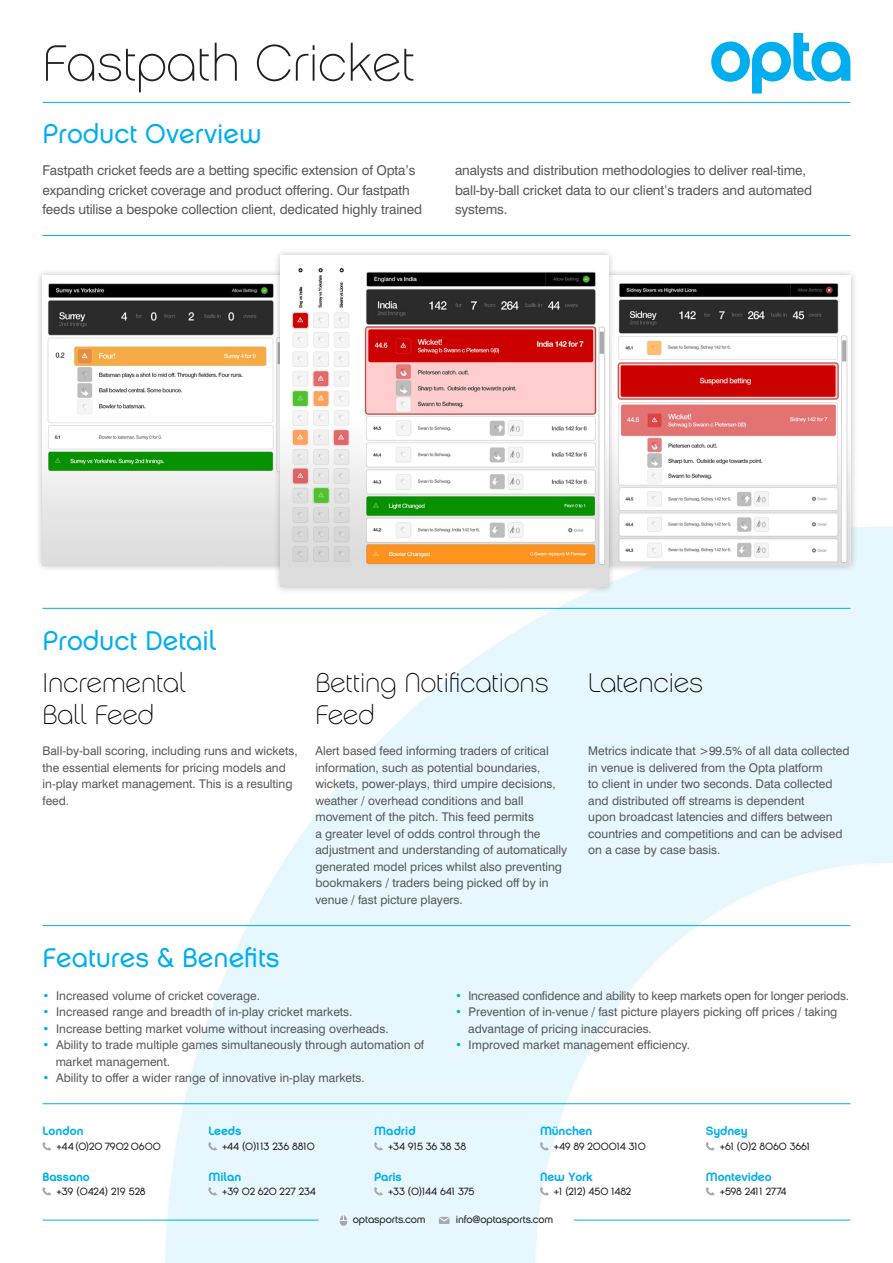
<style>
.page{position:relative;width:893px;height:1263px;background:#fff}
.page>*{position:absolute;margin:0;border:0;box-sizing:border-box;transform-origin:0 0}
.t1{font:51px "Chalet Paris Nineteen Seventy";color:#231f20}
.t2{font:27px/32.4px "Chalet Paris Nineteen Seventy";color:#040503}
.t3{font:27px "Chalet London Nineteen Seventy";color:#00aeef}
.t4{font:13.5px/19.5px "Swiss 721 BT";letter-spacing:-.01em;color:#57585a}
.t5{font:12px/16.5px "Swiss 721 BT";color:#57585a}
.t6{font:12px "Swiss 721 BT";letter-spacing:-.02em;color:#57585a}
.t7{font:12px "Chalet New York Nineteen Seventy";letter-spacing:-.01em;color:#00aeef}
.t8{font:10.5px "Chalet London Nineteen Seventy";letter-spacing:-.01em;color:#231f20}
.s1{font-family:"Chalet Paris Nineteen Sixty"}
.s2{font-family:"Chalet London Nineteen Sixty"}
.s3{color:#00aeef}
.s4{font-family:"Chalet New York Nineteen Sixty"}
.s5{font-family:"Chalet New York Nineteen Eighty"}
</style>
<div class="page">
<svg style="left:165px;top:527px;width:728px;height:736px;fill:#e6f7fd"></svg>
<hr style="left:43px;top:608px;width:807px;height:1px;background:#00aeef">
<hr style="left:43px;top:102px;width:807px;height:1px;background:#00aeef">
<hr style="left:43px;top:925px;width:807px;height:1px;background:#00aeef">
<hr style="left:43px;top:235px;width:807px;height:1px;background:#00aeef">
<div style="left:588px;top:269px;width:269px;height:304px;background:#231f20;opacity:.3"></div>
<img style="left:616px;top:276px;width:234px;height:289px">
<div style="left:36px;top:269px;width:276px;height:304px;background:#231f20;opacity:.3"></div>
<img style="left:43px;top:276px;width:231px;height:289px">
<div style="left:274px;top:249px;width:342px;height:345px;background:#231f20;opacity:.3"></div>
<img style="left:281px;top:256px;width:327px;height:331px">
<hr style="left:43px;top:1103px;width:807px;height:1px;background:#00aeef">
<svg style="left:439px;top:1217px;width:10px;height:7px"></svg>
<svg style="left:340px;top:1215px;width:7px;height:11px"></svg>
<svg style="left:42px;top:1142px;width:9px;height:9px"></svg>
<svg style="left:42px;top:1187px;width:9px;height:9px"></svg>
<svg style="left:205px;top:1142px;width:12px;height:11px"></svg>
<svg style="left:205px;top:1187px;width:12px;height:11px"></svg>
<svg style="left:371px;top:1142px;width:12px;height:11px"></svg>
<svg style="left:371px;top:1187px;width:12px;height:11px"></svg>
<svg style="left:537px;top:1142px;width:12px;height:11px"></svg>
<svg style="left:537px;top:1187px;width:12px;height:11px"></svg>
<svg style="left:703px;top:1142px;width:12px;height:11px"></svg>
<svg style="left:703px;top:1187px;width:12px;height:11px"></svg>
<hr style="left:43px;top:1220px;width:275px;height:1px;background:#00aeef">
<hr style="left:574px;top:1220px;width:276px;height:1px;background:#00aeef">
<svg style="left:711px;top:33px;width:139px;height:61px"></svg>
<p class="t1" style="left:43px;top:34px;width:374px">Fa<span class="s1">s</span>tpath Cric<span class="s1">k</span>et</p>
<p class="t3" style="left:43px;top:118px;width:221px">Product Overview</p>
<p class="t4" style="left:43px;top:161px;width:381px">Fastpath cricket feeds are a betting specific extension of Opta’s expanding cricket coverage and product offering. Our fastpath feeds utilise a bespoke collection client, dedicated highly trained</p>
<p class="t4" style="left:455px;top:161px;width:353px">analysts and distribution methodologies to deliver real-time,</p>
<p class="t4" style="left:455px;top:180px;width:359px">ball-by-ball cricket data to our client’s traders and automated systems.</p>
<p class="t3" style="left:43px;top:625px;width:175px">Product Detail</p>
<p class="t2" style="left:43px;top:667px;width:145px">Incremental</p>
<p class="t2" style="left:43px;top:699px;width:113px">Ball Feed</p>
<p class="t2" style="left:315px;top:667px;width:235px">Betting Notification<span class="s1">s<br></span>Feed</p>
<p class="t2" style="left:588px;top:667px;width:116px">Latencie<span class="s1">s</span></p>
<p class="t5" style="left:43px;top:743px;width:257px">Ball-by-ball scoring, including runs and wickets, the essential elements for pricing models and in-play market management. This is a resulting feed.</p>
<p class="t5" style="left:315px;top:743px;width:253px">Alert based feed informing traders of critical information, such as potential boundaries, wickets, power-plays, third umpire decisions, weather / overhead conditions and ball movement of the pitch. This feed permits<br>a greater level of odds control through the adjustment and understanding of automatically generated model prices whilst also preventing bookmakers / traders being picked off by in venue / fast picture players.</p>
<p class="t5" style="left:588px;top:743px;width:263px">Metrics indicate that &gt;99.5% of all data collected in venue is delivered from the Opta platform<br>to client in under two seconds. Data collected and distributed off streams is dependent<br>upon broadcast latencies and differs between countries and competitions and can be advised on a case by case basis.</p>
<p class="t3" style="left:43px;top:941px;width:238px">Feature<span class="s2">s</span> &amp; Benefit<span class="s2">s</span></p>
<p class="t5" style="left:43px;top:987px;width:219px"><span class="s3">•</span> Increased volume of cricket coverage.</p>
<p class="t5" style="left:43px;top:1003px;width:311px"><span class="s3">•</span> Increased range and breadth of in-play cricket markets.</p>
<p class="t5" style="left:43px;top:1020px;width:348px"><span class="s3">•</span> Increase betting market volume without increasing overheads.</p>
<p class="t5" style="left:43px;top:1036px;width:383px"><span class="s3">•</span> Ability to trade multiple games simultaneously through automation of</p>
<p class="t5" style="left:56px;top:1053px;width:116px">market management.</p>
<p class="t5" style="left:43px;top:1069px;width:324px"><span class="s3">•</span> Ability to offer a wider range of innovative in-play markets.</p>
<p class="t6" style="left:455px;top:988px;width:395px"><span class="s3">•</span> Increased confidence and ability to keep markets open for longer periods.</p>
<p class="t5" style="left:455px;top:1003px;width:384px"><span class="s3">•</span> Prevention of in-venue / fast picture players picking off prices / taking</p>
<p class="t5" style="left:468px;top:1020px;width:185px">advantage of pricing inaccuracies.</p>
<p class="t5" style="left:455px;top:1036px;width:236px"><span class="s3">•</span> Improved market management efficiency.</p>
<p class="t7" style="left:43px;top:1124px;width:43px">London</p>
<p class="t8" style="left:56px;top:1140px;width:106px">+44 (0)20 7902 0600</p>
<p class="t7" style="left:43px;top:1169px;width:49px">Ba<span class="s4">ss</span>ano</p>
<p class="t8" style="left:56px;top:1185px;width:91px">+39 (0424) 219 528</p>
<p class="t7" style="left:208px;top:1124px;width:34px">Leed<span class="s4">s</span></p>
<p class="t8" style="left:222px;top:1140px;width:94px">+44 (0)113 236 8810</p>
<p class="t7" style="left:208px;top:1169px;width:35px">Milan</p>
<p class="t8" style="left:222px;top:1185px;width:95px">+39 02 620 227 234</p>
<p class="t7" style="left:374px;top:1124px;width:43px">Madrid</p>
<p class="t8" style="left:388px;top:1140px;width:80px">+34 915 36 38 38</p>
<p class="t7" style="left:374px;top:1169px;width:29px">Pari<span class="s4">s</span></p>
<p class="t8" style="left:388px;top:1185px;width:88px">+33 (0)144 641 375</p>
<p class="t7" style="left:540px;top:1124px;width:54px">München</p>
<p class="t8" style="left:554px;top:1140px;width:93px">+49 89 200014 310</p>
<p class="t7" style="left:540px;top:1169px;width:54px">New <span class="s5">Y</span>or<span class="s4">k</span></p>
<p class="t8" style="left:554px;top:1185px;width:79px">+1 (212) 450 1482</p>
<p class="t8" style="left:353px;top:1213px;width:74px">opta<span class="s2">s</span>port<span class="s2">s</span>.com</p>
<p class="t8" style="left:456px;top:1213px;width:99px">info@opta<span class="s2">s</span>port<span class="s2">s</span>.com</p>
<p class="t7" style="left:706px;top:1124px;width:43px"><span class="s4">S</span>ydney</p>
<p class="t8" style="left:720px;top:1140px;width:92px">+61 (0)2 8060 3661</p>
<p class="t7" style="left:706px;top:1169px;width:67px">Montevideo</p>
<p class="t8" style="left:720px;top:1185px;width:68px">+598 2411 2774</p>
</div>
